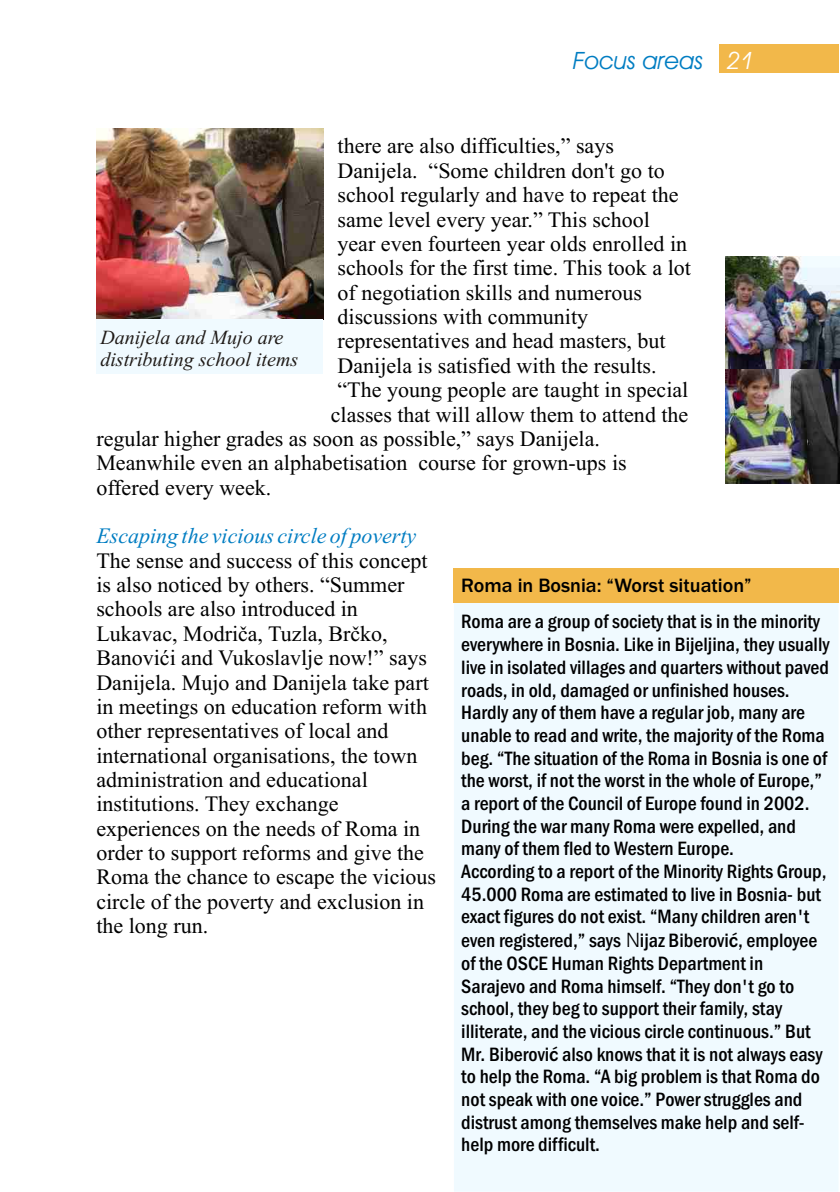
<style>
.page{position:relative;width:840px;height:1192px;background:#fff}
.page>*{position:absolute;margin:0;border:0;box-sizing:border-box;transform-origin:0 0}
.t1{font:italic 24px "Avant Garde Bk BT";color:#007dc2}
.t2{font:22px/24.4px "Times New Roman";color:#000}
.t3{font:italic 22px "Times New Roman";color:#007dc2}
.t4{font:20px/22.8px "Franklin Gothic Medium Cond";color:#000}
.t5{font:italic 20px/22.2px "Times New Roman";color:#1f1a17}
.t6{font:500 20px "Franklin Gothic";color:#000}
.s1{color:#fff}
.s2{font-family:"Avant Garde Bk BT"}
.s3{font-family:"Franklin Gothic";font-weight:500}
</style>
<div class="page">
<div style="left:720px;top:44px;width:119px;height:28px;background:#f2b84a"></div>
<div style="left:453px;top:568px;width:386px;height:624px;background:#f0faff;border:1px solid #fff"></div>
<div style="left:454px;top:568px;width:385px;height:34px;background:#f2b84a"></div>
<img style="left:726px;top:256px;width:113px;height:227px">
<img style="left:96px;top:129px;width:227px;height:190px">
<div style="left:96px;top:319px;width:227px;height:55px;background:#f0faff"></div>
<p class="t1" style="left:573px;top:50px;width:182px">Focus areas <span class="s1">21</span></p>
<p class="t2" style="left:338px;top:136px;width:278px">there are also difficulties,” says</p>
<p class="t2" style="left:338px;top:160px;width:329px">Danijela. “Some children don't go to</p>
<p class="t2" style="left:338px;top:185px;width:343px">school regularly and have to repeat the</p>
<p class="t2" style="left:338px;top:209px;width:314px">same level every year.” This school</p>
<p class="t2" style="left:338px;top:233px;width:351px">year even fourteen year olds enrolled in</p>
<p class="t2" style="left:338px;top:258px;width:355px">schools for the first time. This took a lot</p>
<p class="t2" style="left:338px;top:282px;width:306px">of negotiation skills and numerous</p>
<p class="t2" style="left:338px;top:307px;width:252px">discussions with community</p>
<p class="t2" style="left:338px;top:331px;width:330px">representatives and head masters, but</p>
<p class="t2" style="left:338px;top:355px;width:321px">Danijela is satisfied with the results.</p>
<p class="t2" style="left:338px;top:380px;width:352px">“The young people are taught in special</p>
<p class="t2" style="left:331px;top:404px;width:359px">classes that will allow them to attend the</p>
<p class="t2" style="left:96px;top:428px;width:505px">regular higher grades as soon as possible,” says Danijela.</p>
<p class="t2" style="left:96px;top:453px;width:532px">Meanwhile even an alphabetisation course for grown-ups is</p>
<p class="t2" style="left:96px;top:477px;width:176px">offered every week.</p>
<p class="t5" style="left:100px;top:328px;width:199px">Danijela and Mujo are distributing school items</p>
<p class="t3" style="left:96px;top:528px;width:321px">Escaping the vicious circle of poverty</p>
<p class="t2" style="left:96px;top:550px;width:341px">The sense and success of this concept is also noticed by others. “Summer schools are also introduced in Lukavac, Modrièa, Tuzla, Brèko, Banoviæi and Vukoslavlje now!” says Danijela. Mujo and Danijela take part in meetings on education reform with other representatives of local and international organisations, the town administration and educational institutions. They exchange experiences on the needs of Roma in order to support reforms and give the Roma the chance to escape the vicious circle of the poverty and exclusion in the long run.</p>
<p class="t6" style="left:461px;top:578px;width:292px">Roma in Bosnia: “Worst situation”</p>
<p class="t4" style="left:461px;top:612px;width:370px">Roma are a group of society that is in the minority everywhere in Bosnia. Like in Bijeljina, they usually live in isolated villages and quarters without paved roads, in old, damaged or unfinished houses.<br>Hardly any of them have a regular job, many are unable to read and write, the majority of the Roma beg. “The situation of the Roma in Bosnia is one of the worst, if not the worst in the whole of Europe,” a report of the Council of Europe found in 2002.<br>During the war many Roma were expelled, and many of them fled to Western Europe.<br>According to a report of the Minority Rights Group, 45.000 Roma are estimated to live in Bosnia- but exact figures do not exist. “Many children aren't even registered,” says <span class="s2">N</span>ijaz Biberovi<span class="s3">æ</span>, employee of the OSCE Human Rights Department in Sarajevo and Roma himself. “They don't go to school, they beg to support their family, stay illiterate, and the vicious circle continuous.” But Mr. Biberovi<span class="s3">æ</span> also knows that it is not always easy to help the Roma. “A big problem is that Roma do not speak with one voice.” Power struggles and distrust among themselves make help and self&shy;help more difficult.</p>
</div>
